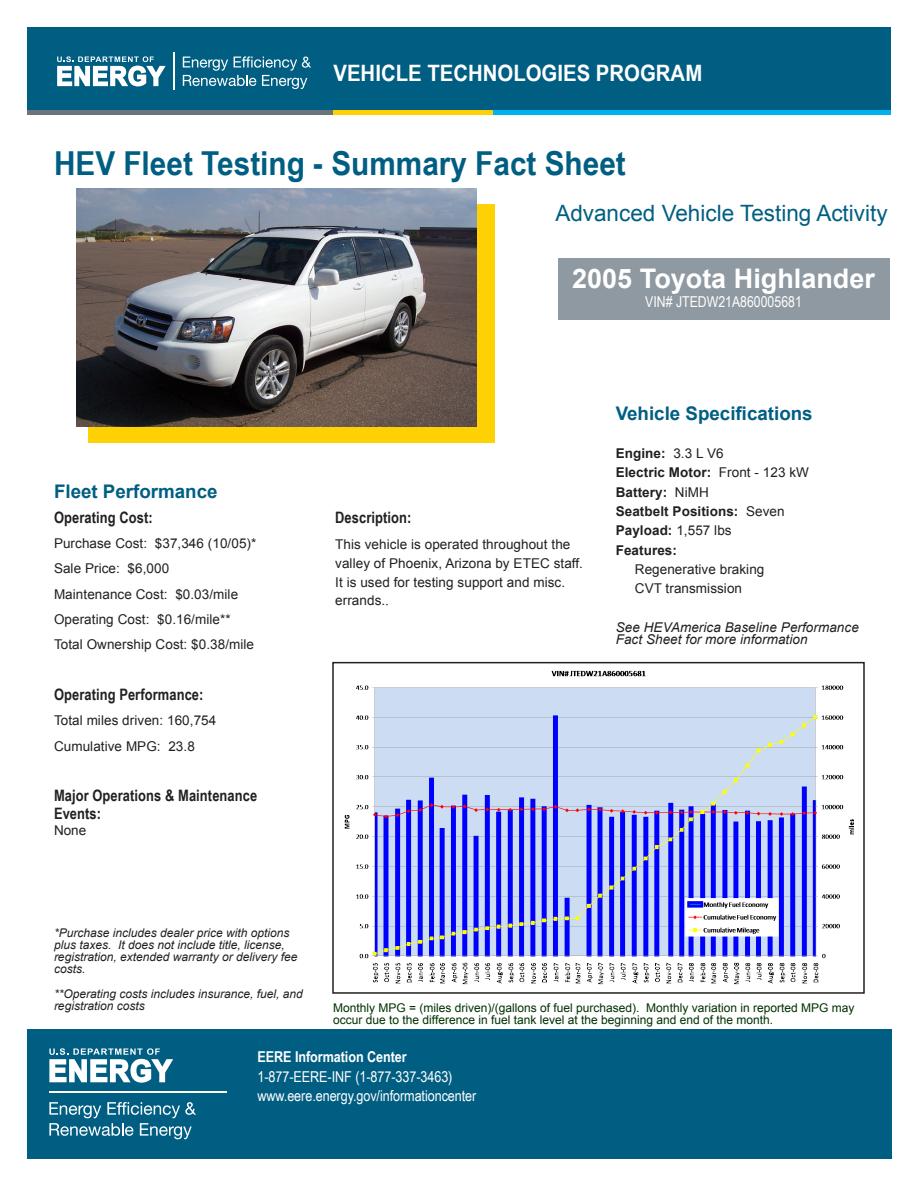
<style>
.page{position:relative;width:918px;height:1188px;background:#fff}
.page>*{position:absolute;margin:0;border:0;box-sizing:border-box;transform-origin:0 0}
.fact_sheet_title{font:700 33px "Arial Narrow";color:#005e82;scale:1.1 1}
.caption_reverse{font:700 27px "Arial";color:#fff}
.program_name{font:700 22.65px "Arial Narrow";color:#fff;scale:1.1 1}
.body_text{font:22.5px "Arial";color:#005e82}
.subhead_1{font:700 18.75px "Arial";color:#005e82}
.subhead_2{font:700 15.75px/18px "Arial Narrow";letter-spacing:.005em;color:#231f20}
.H-attribution{font:15px "Arial Narrow";letter-spacing:-.005em;color:#fff}
.caption_reverse-2{font:15px "Arial Narrow";color:#fff}
.H-attribution-2{font:700 15px "Arial Narrow";letter-spacing:-.005em;color:#fff}
.subhead_2-2{font:13.5px/18.8px "Arial";letter-spacing:.005em;color:#231f20}
.subhead_2-3{font:700 13.5px "Arial";letter-spacing:.005em;color:#231f20}
.subhead_2-4{font:italic 13.5px/12px "Arial";letter-spacing:.005em;color:#231f20}
.body_text-2{font:13.5px "Arial";color:#231f20}
.body_text-3{font:italic 12px/12px "Arial";color:#231f20}
.body_text-4{font:12px/12px "Arial";color:#003100}
.s1{font-family:"Times New Roman";font-size:15.75px}
.s2{font-weight:400}
</style>
<div class="page">
<div style="left:558px;top:258px;width:332px;height:62px;background:#8f99a1"></div>
<div style="left:88px;top:204px;width:407px;height:238px;background:#fed105"></div>
<div style="left:28px;top:27px;width:863px;height:84px;background:#005e82"></div>
<div style="left:28px;top:110px;width:310px;height:5px;background:#6a747b"></div>
<div style="left:333px;top:110px;width:161px;height:5px;background:#fed105"></div>
<div style="left:494px;top:110px;width:397px;height:5px;background:#00b3ee"></div>
<svg style="left:57px;top:56px;width:109px;height:30px"></svg>
<hr style="left:174px;top:53px;width:1px;height:37px;background:#fff">
<svg style="left:183px;top:56px;width:128px;height:33px"></svg>
<img style="left:344px;top:670px;width:510px;height:315px">
<div style="left:332px;top:662px;width:533px;height:332px;border:2px solid #231f20"></div>
<img style="left:76px;top:188px;width:401px;height:238px">
<div style="left:28px;top:1029px;width:864px;height:129px;background:#005e82"></div>
<svg style="left:49px;top:1048px;width:124px;height:35px"></svg>
<hr style="left:49px;top:1092px;width:178px;height:1px;background:#fff">
<svg style="left:49px;top:1102px;width:147px;height:37px"></svg>
<p class="program_name" style="left:333px;top:56px;width:337px">VEHICLE TECHNOLOGIES PROGRAM</p>
<p class="fact_sheet_title" style="left:54px;top:138px;width:521px">HEV Fleet Testing - Summary Fact Sheet</p>
<p class="body_text" style="left:555px;top:198px;width:334px">Advanced Vehicle Testing Activity</p>
<p class="subhead_1" style="left:54px;top:479px;width:165px">Fleet Performance</p>
<p class="subhead_2" style="left:54px;top:508px;width:100px">Operating Cost:</p>
<p class="subhead_2-2" style="left:54px;top:534px;width:204px">Purchase Cost: $37,346 (10/05)*</p>
<p class="subhead_2-2" style="left:54px;top:560px;width:117px">Sale Price: $6,000</p>
<p class="subhead_2-2" style="left:54px;top:585px;width:186px">Maintenance Cost: $0.03/mile</p>
<p class="subhead_2-2" style="left:54px;top:610px;width:178px">Operating Cost: $0.16/mile**</p>
<p class="subhead_2-2" style="left:54px;top:635px;width:202px">Total Ownership Cost: $0.38/mile</p>
<p class="subhead_2" style="left:54px;top:685px;width:151px">Operating Performance:</p>
<p class="subhead_2-2" style="left:54px;top:711px;width:164px">Total miles driven: 160,754</p>
<p class="subhead_2-2" style="left:54px;top:737px;width:142px">Cumulative MPG: 23.8</p>
<p class="subhead_2" style="left:54px;top:786px;width:205px">Major Operations &amp; Maintenance<br>Events:</p>
<p class="body_text-2" style="left:54px;top:821px;width:34px">None</p>
<p class="caption_reverse" style="left:572px;top:261px;width:304px">2005 Toyota Highlander</p>
<p class="caption_reverse-2" style="left:645px;top:291px;width:158px">VIN# JTEDW21A860005681</p>
<p class="subhead_2" style="left:335px;top:508px;width:78px">Description:</p>
<p class="subhead_2-2" style="left:335px;top:535px;width:249px">This vehicle is operated throughout the valley of Phoenix, Arizona by ETEC staff.<br>It is used for testing support and misc. errands.<span class="s1">.</span></p>
<p class="subhead_1" style="left:616px;top:401px;width:198px">Vehicle Specifications</p>
<p class="subhead_2-3" style="left:616px;top:445px;width:109px">Engine: <span class="s2">3.3 L V6</span></p>
<p class="subhead_2-3" style="left:616px;top:464px;width:195px">Electric Motor: <span class="s2">Front - 123 kW</span></p>
<p class="subhead_2-3" style="left:616px;top:483px;width:95px">Battery: <span class="s2">NiMH</span></p>
<p class="subhead_2-3" style="left:616px;top:502px;width:170px">Seatbelt Positions: <span class="s2">Seven</span></p>
<p class="subhead_2-3" style="left:616px;top:522px;width:117px">Payload: <span class="s2">1,557 lbs</span></p>
<p class="subhead_2-3" style="left:616px;top:541px;width:63px">Features:</p>
<p class="subhead_2-2" style="left:635px;top:560px;width:131px">Regenerative braking</p>
<p class="subhead_2-2" style="left:635px;top:579px;width:109px">CVT transmission</p>
<p class="subhead_2-4" style="left:616px;top:621px;width:245px">See HEVAmerica Baseline Performance<br>Fact Sheet for more information</p>
<p class="body_text-3" style="left:54px;top:927px;width:245px">*Purchase includes dealer price with options plus taxes. It does not include title, license, registration, extended warranty or delivery fee costs.</p>
<p class="body_text-3" style="left:54px;top:988px;width:250px">**Operating costs includes insurance, fuel, and registration costs</p>
<p class="body_text-4" style="left:333px;top:1002px;width:523px">Monthly MPG = (miles driven)/(gallons of fuel purchased). Monthly variation in reported MPG may occur due to the difference in fuel tank level at the beginning and end of the month.</p>
<p class="H-attribution-2" style="left:257px;top:1045px;width:151px">EERE Information Center</p>
<p class="H-attribution" style="left:257px;top:1065px;width:197px">1-877-EERE-INF (1-877-337-3463)</p>
<p class="H-attribution" style="left:257px;top:1085px;width:220px">www.eere.energy.gov/informationcenter</p>
</div>
